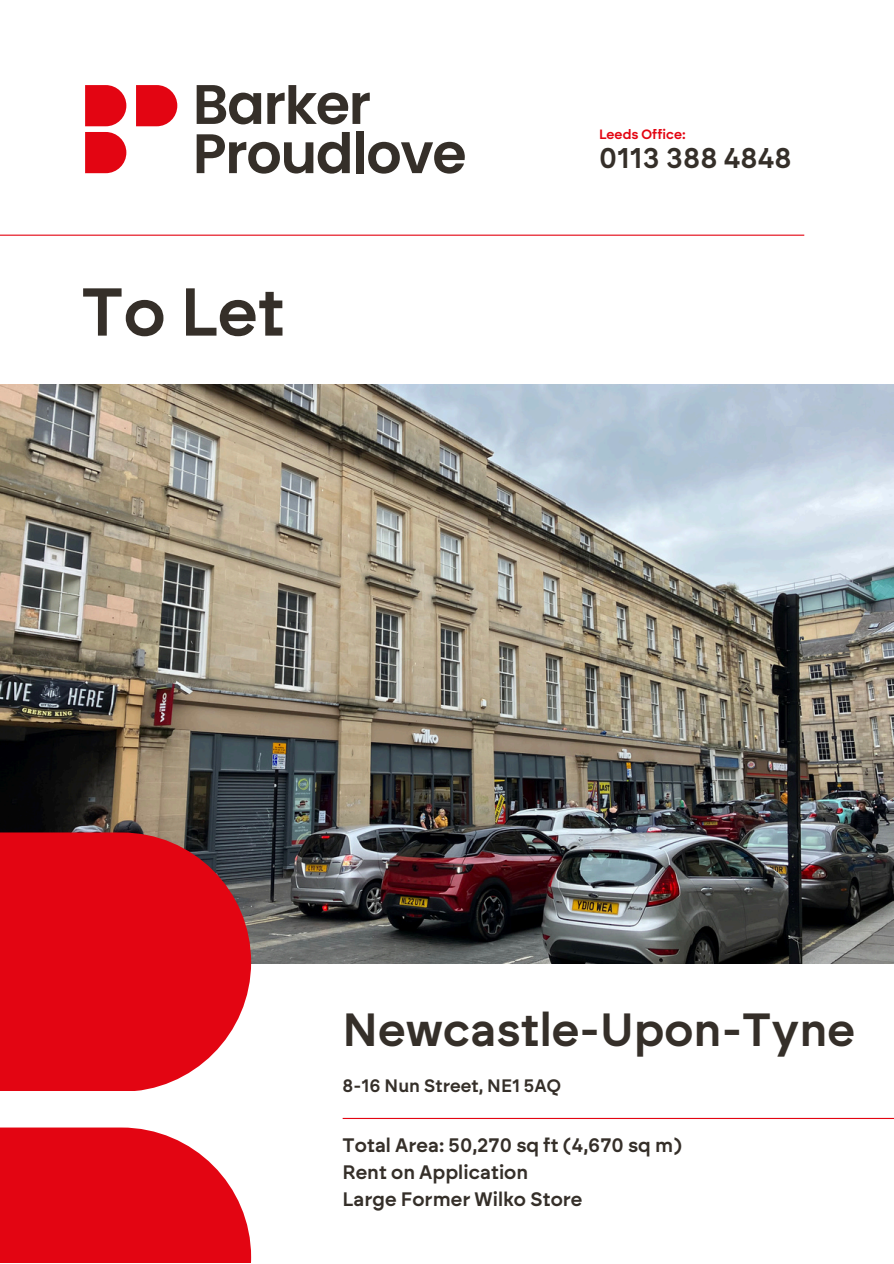
<style>
.page{position:relative;width:894px;height:1264px;background:#fff}
.page>*{position:absolute;margin:0;border:0;box-sizing:border-box;transform-origin:0 0}
.t1{font:600 67.5px "Brockmann";color:#352f29}
.t2{font:600 46.5px "Brockmann";color:#352f29}
.t3{font:600 28.5px "Brockmann";color:#352f29}
.t4{font:600 19.5px "Brockmann";color:#352f29}
.t5{font:600 18px "Brockmann";color:#352f29}
.t6{font:600 13.5px "Brockmann";color:#e30512}
</style>
<div class="page">
<img style="left:0;top:385px;width:893px;height:578px">
<svg style="left:0;top:832px;width:251px;height:259px;background:#db1622"></svg>
<svg style="left:0;top:1127px;width:251px;height:136px;background:#e6202b"></svg>
<hr style="left:342px;top:1117px;width:551px;height:1px;background:#e30512">
<svg style="left:85px;top:132px;width:41px;height:41px;background:#e51e2a"></svg>
<svg style="left:85px;top:85px;width:41px;height:41px;background:#e51e2a"></svg>
<svg style="left:136px;top:85px;width:41px;height:41px;background:#e51e2a"></svg>
<svg style="left:196px;top:85px;width:65px;height:39px"></svg>
<svg style="left:267px;top:85px;width:102px;height:39px"></svg>
<svg style="left:196px;top:132px;width:153px;height:42px"></svg>
<div style="left:356px;top:132px;width:7px;height:41px;background:#352f29"></div>
<svg style="left:368px;top:142px;width:96px;height:32px"></svg>
<hr style="left:0;top:235px;width:804px;height:1px;background:#e30512">
<h1 class="t1" style="left:81px;top:271px;width:205px">To Let</h1>
<p class="t6" style="left:599px;top:126px;width:88px">Leeds Office:</p>
<p class="t3" style="left:599px;top:141px;width:194px">0113 388 4848</p>
<p class="t2" style="left:342px;top:1001px;width:513px">Newcastle-Upon-Tyne</p>
<p class="t5" style="left:342px;top:1074px;width:220px">8-16 Nun Street, NE1 5AQ</p>
<h2 class="t4" style="left:342px;top:1133px;width:340px">Total Area: 50,270 sq ft (4,670 sq m)</h2>
<p class="t4" style="left:342px;top:1160px;width:187px">Rent on Application</p>
<p class="t4" style="left:342px;top:1187px;width:241px">Large Former Wilko Store</p>
</div>
